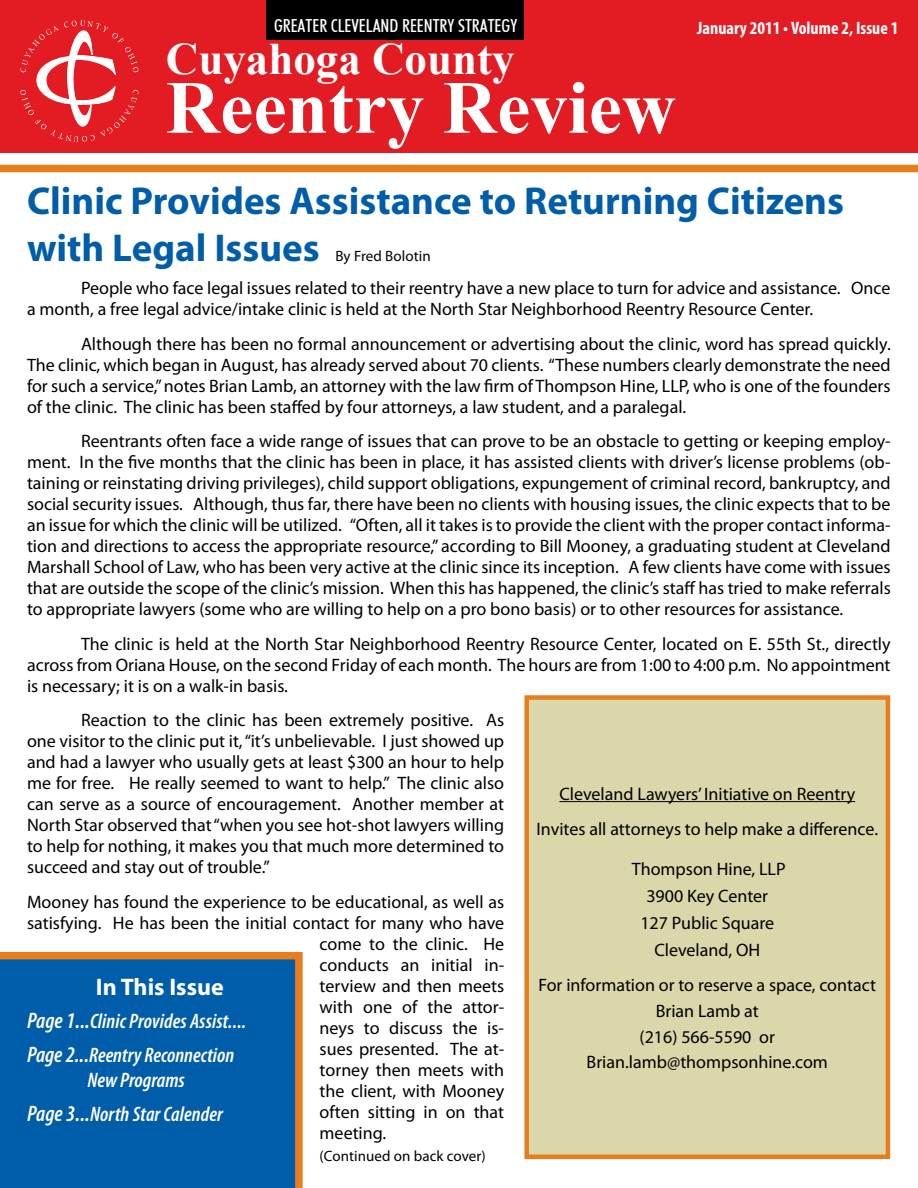
<style>
.page{position:relative;width:918px;height:1188px;background:#fff}
.page>*{position:absolute;margin:0;border:0;box-sizing:border-box;transform-origin:0 0}
.t1{font:700 75px "Times New Roman";color:#fff}
.t2{font:700 45px "Times New Roman";color:#fff}
.t3{font:700 39px/46.8px "Myriad Pro";color:#005daa}
.t4{font:700 24px "Myriad Pro";color:#fff}
.t5{font:italic 600 condensed 21px/33.8px "Myriad Pro";color:#fff}
.t6{font:18px/21px "Myriad Pro";color:#000;text-align:justify}
.t7{font:18px "Futuri Condensed Regular SWFTE";color:#fff}
.t8{font:700 condensed 18px "Myriad Pro";color:#fff}
.t9{font:15px "Myriad Pro";letter-spacing:.005em;color:#000}
.s1{font-size:22.5px}
</style>
<div class="page">
<div style="left:0;top:0;width:918px;height:152px;background:#e31b23"></div>
<div style="left:266px;top:0;width:258px;height:40px;background:#000"></div>
<svg style="left:20px;top:20px;width:119px;height:122px"></svg>
<div style="left:0;top:165px;width:918px;height:7px;background:#e87d1e"></div>
<div style="left:0;top:959px;width:298px;height:229px;background:#005daa"></div>
<div style="left:0;top:952px;width:298px;height:7px;background:#e87d1e"></div>
<div style="left:295px;top:952px;width:8px;height:236px;background:#e87d1e"></div>
<div style="left:527px;top:698px;width:361px;height:459px;background:#dad7aa"></div>
<hr style="left:559px;top:801px;width:296px;height:1px;background:#000">
<div style="left:524px;top:695px;width:366px;height:464px;border:4px solid #e87d1e"></div>
<p class="t7" style="left:274px;top:15px;width:245px">GREATER CLEVELAND REENTRY STRATEGY</p>
<p class="t8" style="left:697px;top:17px;width:203px">January 2011 • Volume 2, Issue 1</p>
<h2 class="t2" style="left:166px;top:28px;width:350px">Cuyahoga County</h2>
<h1 class="t1" style="left:166px;top:56px;width:512px">Reentry Review</h1>
<h3 class="t3" style="left:27px;top:177px;width:819px">Clinic Provides Assistance to Returning Citizens with Legal Issues</h3>
<p class="t9" style="left:335px;top:247px;width:97px">By Fred Bolotin</p>
<p class="t6" style="left:27px;top:277px;width:865px;text-indent:54px">People who face legal issues related to their reentry have a new place to turn for advice and assistance. Once a month, a free legal advice/intake clinic is held at the North Star Neighborhood Reentry Resource Center.</p>
<p class="t6" style="left:27px;top:333px;width:865px;text-indent:54px">Although there has been no formal announcement or advertising about the clinic, word has spread quickly.<br>The clinic, which began in August, has already served about 70 clients. “These numbers clearly demonstrate the need for such a service,” notes Brian Lamb, an attorney with the law firm of Thompson Hine, LLP, who is one of the founders of the clinic. The clinic has been staffed by four attorneys, a law student, and a paralegal.</p>
<p class="t6" style="left:27px;top:431px;width:865px;text-indent:54px">Reentrants often face a wide range of issues that can prove to be an obstacle to getting or keeping employ&shy;ment. In the five months that the clinic has been in place, it has assisted clients with driver’s license problems (ob&shy;taining or reinstating driving privileges), child support obligations, expungement of criminal record, bankruptcy, and social security issues. Although, thus far, there have been no clients with housing issues, the clinic expects that to be an issue for which the clinic will be utilized. “Often, all it takes is to provide the client with the proper contact informa&shy;tion and directions to access the appropriate resource,” according to Bill Mooney, a graduating student at Cleveland Marshall School of Law, who has been very active at the clinic since its inception. A few clients have come with issues that are outside the scope of the clinic’s mission. When this has happened, the clinic’s staff has tried to make referrals to appropriate lawyers (some who are willing to help on a pro bono basis) or to other resources for assistance.</p>
<p class="t6" style="left:27px;top:633px;width:865px;text-indent:54px">The clinic is held at the North Star Neighborhood Reentry Resource Center, located on E. 55th St., directly across from Oriana House, on the second Friday of each month. The hours are from 1:00 to 4:00 p.m. No appointment is necessary; it is on a walk-in basis.</p>
<p class="t6" style="left:27px;top:710px;width:479px;text-indent:54px">Reaction to the clinic has been extremely positive. As one visitor to the clinic put it, “it’s unbelievable. I just showed up and had a lawyer who usually gets at least $300 an hour to help me for free. He really seemed to want to help.” The clinic also can serve as a source of encouragement. Another member at North Star observed that “when you see hot-shot lawyers willing to help for nothing, it makes you that much more determined to succeed and stay out of trouble.”</p>
<p class="t6" style="left:27px;top:891px;width:479px">Mooney has found the experience to be educational, as well as</p>
<p class="t6" style="left:27px;top:912px;width:479px">satisfying. He has been the initial contact for many who have</p>
<p class="t6" style="left:320px;top:933px;width:186px">come to the clinic. He</p>
<p class="t6" style="left:320px;top:954px;width:186px">conducts an initial in-</p>
<p class="t6" style="left:320px;top:975px;width:186px">terview and then meets</p>
<p class="t6" style="left:320px;top:996px;width:186px">with one of the attor-</p>
<p class="t6" style="left:320px;top:1017px;width:186px">neys to discuss the is-</p>
<p class="t6" style="left:320px;top:1038px;width:186px">sues presented. The at-</p>
<p class="t6" style="left:320px;top:1059px;width:186px">torney then meets with</p>
<p class="t6" style="left:320px;top:1080px;width:186px">the client, with Mooney</p>
<p class="t6" style="left:320px;top:1101px;width:186px">often sitting in on that</p>
<p class="t6" style="left:320px;top:1122px;width:68px">meeting.</p>
<p class="t6" style="left:536px;top:776px;width:343px;line-height:35.1px;text-align:center">Cleveland Lawyers’ Initiative on Reentry<br>Invites all attorneys to help make a difference.</p>
<p class="t6" style="left:632px;top:856px;width:155px;line-height:27px;text-align:center">Thompson Hine, LLP<br>3900 Key Center<br>127 Public Square<br>Cleveland, OH</p>
<p class="t6" style="left:539px;top:972px;width:339px;line-height:25.5px;text-align:center">For information or to reserve a space, contact<br>Brian Lamb at<br>(216) 566-5590 or<br>Brian.lamb@thompsonhine.com</p>
<h3 class="t4" style="left:96px;top:971px;width:129px">In This Issue</h3>
<p class="t5" style="left:27px;top:1004px;width:221px"><span class="s1">Page 1...</span>Clinic Provides Assist....<br><span class="s1">Page 2...</span>Reentry Reconnection</p>
<p class="t5" style="left:27px;top:1063px;width:197px;text-indent:60px">New Programs<br><span class="s1">Page 3...</span>North Star Calender</p>
<p class="t9" style="left:320px;top:1147px;width:168px">(Continued on back cover)</p>
</div>
